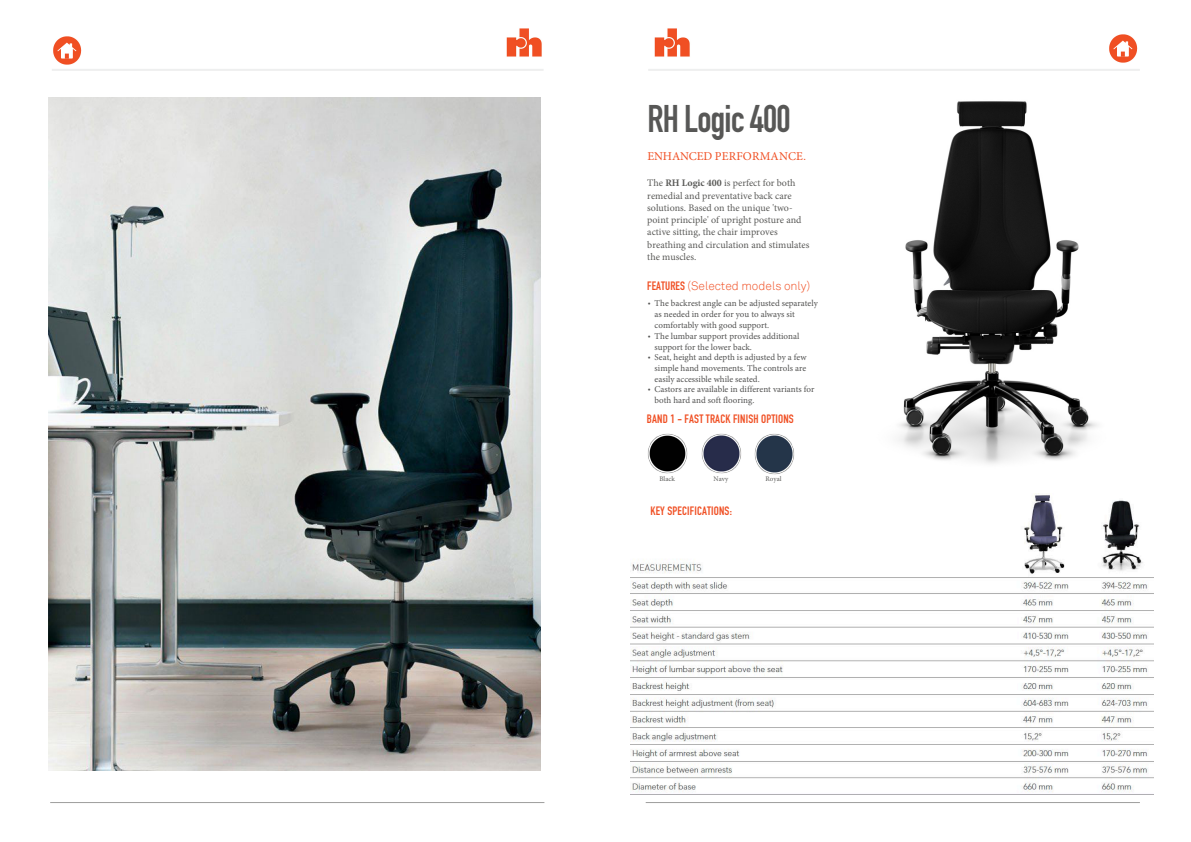
<style>
.page{position:relative;width:1191px;height:842px;background:#fff}
.page>*{position:absolute;margin:0;border:0;box-sizing:border-box;transform-origin:0 0}
.t1{font:700 38px "DIN Condensed";letter-spacing:-.025em;color:#575756}
.t2{font:300 12px "Akkurat";color:#f04f23}
.t3{font:700 12px "DIN Condensed";letter-spacing:.015em;color:#f04f23}
.t4{font:12px "Minion Pro";letter-spacing:.015em;color:#f04f23}
.t5{font:700 12px "DIN Condensed";letter-spacing:.015em;color:#f04f23}
.t6{font:10px/12.3px "Minion Pro";color:#5a5a58}
.t7{font:9px/10.7px "Minion Pro";color:#525251}
.t8{font:7px "Minion Pro";color:#5a5a58}
.s1{font-family:"Akkurat";font-weight:300}
.s2{font-weight:700}
.s3{font-family:"DIN Condensed";font-weight:700}
.s4{font-family:"Akkurat";font-weight:300;font-size:8.4px}
.s5{font-style:inherit}
</style>
<div class="page">
<img style="left:630px;top:493px;width:523px;height:300px">
<img style="left:898px;top:69px;width:242px;height:395px">
<hr style="left:645px;top:802px;width:494px;height:1px;background:#9d9d9c">
<hr style="left:50px;top:802px;width:494px;height:1px;background:#9d9d9c">
<hr style="left:648px;top:69px;width:491px;height:2px;background:#eeefef">
<hr style="left:52px;top:69px;width:491px;height:2px;background:#eeefef">
<img style="left:647px;top:433px;width:41px;height:41px">
<img style="left:506px;top:28px;width:36px;height:29px">
<img style="left:654px;top:28px;width:36px;height:29px">
<img style="left:53px;top:36px;width:29px;height:29px">
<img style="left:1109px;top:34px;width:29px;height:29px">
<img style="left:701px;top:433px;width:41px;height:41px">
<img style="left:754px;top:433px;width:40px;height:42px">
<img style="left:49px;top:97px;width:492px;height:674px">
<h1 class="t1" style="left:647px;top:93px;width:144px">RH Logic 400</h1>
<h2 class="t4" style="left:647px;top:148px;width:160px">ENHANCED PERFORMANCE<span class="s1">.</span></h2>
<p class="t6" style="left:647px;top:177px;width:164px">The <span class="s2">RH Logic 400</span> is perfect for both remedial and preventative back care solutions. Based on the unique 'two&shy;point principle' of upright posture and active sitting, the chair improves breathing and circulation and stimulates the muscles.</p>
<h2 class="t2" style="left:647px;top:279px;width:164px"><span class="s3">FEATURES</span> (Selected models only)</h2>
<p class="t7" style="left:654px;top:298px;width:165px;text-indent:-7px"><span class="s4">•</span> The backrest angle can be adjusted separately as needed in order for you to always sit comfortably with good support.</p>
<p class="t7" style="left:654px;top:331px;width:146px;text-indent:-7px"><span class="s4">•</span> The lumbar support provides additional support for the lower back.</p>
<p class="t7" style="left:654px;top:352px;width:153px;text-align:justify;text-indent:-7px"><span class="s4">•</span> Seat, height and depth is adjusted by a few simple hand movements. The controls are easily accessible while seated.</p>
<p class="t7" style="left:654px;top:384px;width:161px;text-indent:-7px"><span class="s4">•</span> Castors are available in different variants for both hard and soft flooring.</p>
<h2 class="t3" style="left:647px;top:411px;width:148px"><span class="s5">BAND 1 -</span> FAST TRACK FINISH <span class="s5">OPTIONS</span></h2>
<p class="t8" style="left:659px;top:474px;width:17px">Black</p>
<p class="t8" style="left:713px;top:474px;width:16px">Navy</p>
<p class="t8" style="left:765px;top:474px;width:17px">Royal</p>
<h2 class="t5" style="left:650px;top:503px;width:83px">KEY SPECIFICATIONS:</h2>
</div>
